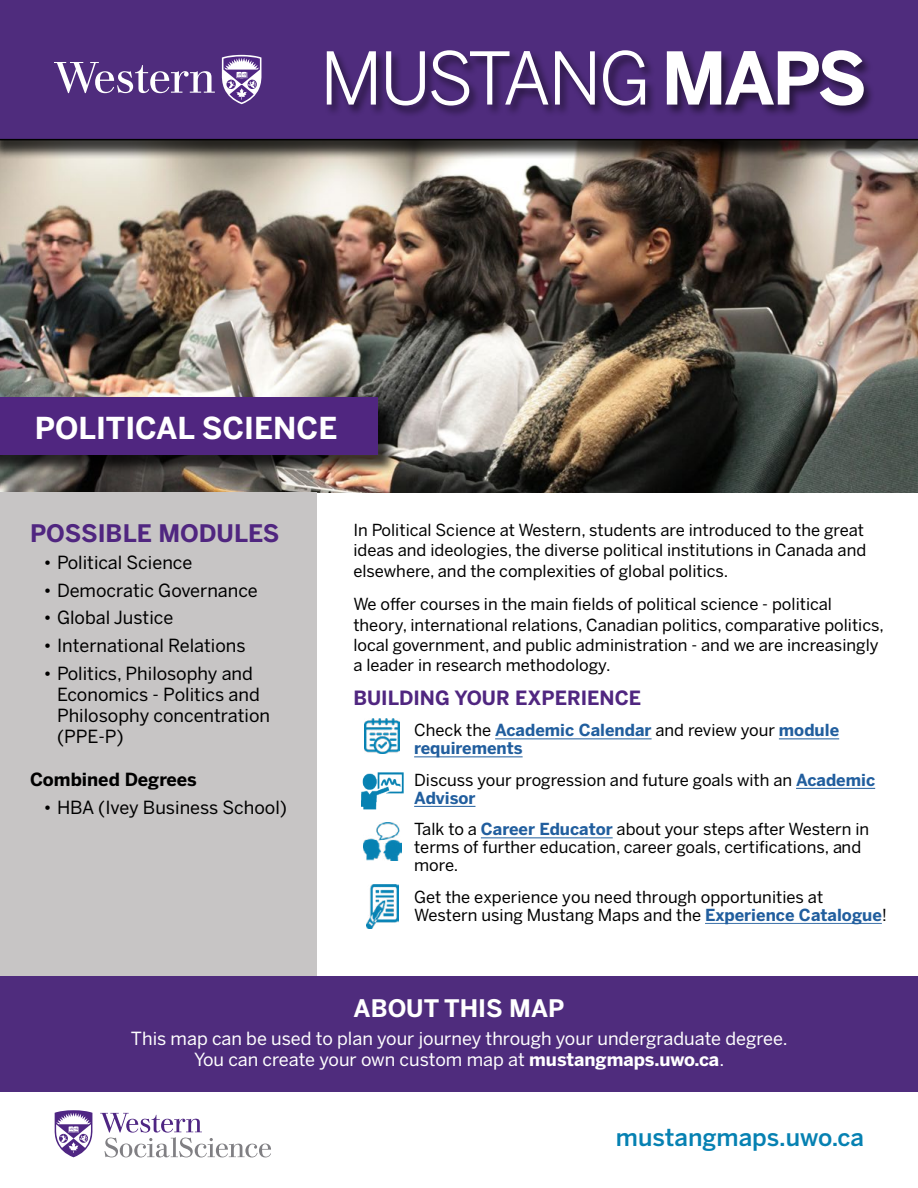
<style>
.page{position:relative;width:918px;height:1188px;background:#fff}
.page>*{position:absolute;margin:0;border:0;box-sizing:border-box;transform-origin:0 0}
.t1{font:72px "Benton Sans";letter-spacing:-.05em;color:#fff}
.t2{font:700 30px "Benton Sans";color:#fff}
.t3{font:500 24px "Benton Sans";color:#0681b2}
.t4{font:700 24px "Benton Sans";color:#502680}
.t5{font:700 24px "Benton Sans";color:#fff}
.t6{font:700 19.5px "Benton Sans";color:#502680}
.t7{font:18px/21px "Benton Sans";color:#000}
.t8{font:18px/21px "Benton Sans";color:#fff;text-align:center}
.t9{font:700 18px "Benton Sans";color:#000}
.t10{font:16.5px/20.2px "Benton Sans";color:#000}
.t11{font:700 16.5px/18px "Benton Sans";color:#215e9e}
.s1{font-weight:700}
.s2{font-weight:400;color:#000}
.s3{font-weight:700;color:#215e9e}
</style>
<div class="page">
<img style="left:0;top:159px;width:918px;height:334px">
<div style="left:0;top:400px;width:397px;height:74px;background:#000;opacity:.75"></div>
<div style="left:0;top:398px;width:378px;height:57px;background:#502680"></div>
<div style="left:0;top:0;width:918px;height:159px;background:#000;opacity:.75"></div>
<div style="left:0;top:0;width:918px;height:140px;background:#4f2c7d"></div>
<div style="left:325px;top:50px;width:551px;height:68px;background:#000;opacity:.5"></div>
<div style="left:0;top:492px;width:316px;height:489px;background:#c7c5c5"></div>
<div style="left:0;top:976px;width:918px;height:116px;background:#4f2c7d"></div>
<hr style="left:705px;top:923px;width:177px;height:1px;background:#215e9e">
<hr style="left:481px;top:837px;width:132px;height:1px;background:#215e9e">
<hr style="left:414px;top:806px;width:61px;height:1px;background:#215e9e">
<hr style="left:796px;top:788px;width:79px;height:1px;background:#215e9e">
<hr style="left:414px;top:756px;width:109px;height:1px;background:#215e9e">
<hr style="left:779px;top:738px;width:60px;height:1px;background:#215e9e">
<hr style="left:495px;top:738px;width:157px;height:1px;background:#215e9e">
<svg style="left:54px;top:62px;width:161px;height:31px"></svg>
<svg style="left:222px;top:55px;width:39px;height:49px"></svg>
<svg style="left:100px;top:1113px;width:171px;height:44px"></svg>
<svg style="left:55px;top:1110px;width:38px;height:47px"></svg>
<img style="left:364px;top:823px;width:37px;height:37px">
<img style="left:365px;top:719px;width:35px;height:35px">
<img style="left:362px;top:773px;width:41px;height:36px">
<img style="left:366px;top:885px;width:32px;height:43px">
<h1 class="t1" style="left:320px;top:36px;width:549px">MUSTANG <span class="s1">MAPS</span></h1>
<h2 class="t2" style="left:35px;top:410px;width:304px">POLITICAL SCIENCE</h2>
<h3 class="t4" style="left:30px;top:519px;width:251px">POSSIBLE MODULES</h3>
<p class="t7" style="left:44px;top:552px;width:150px">• Political Science</p>
<p class="t7" style="left:44px;top:579px;width:216px">• Democratic Governance</p>
<p class="t7" style="left:44px;top:607px;width:131px">• Global Justice</p>
<p class="t7" style="left:44px;top:635px;width:204px">• International Relations</p>
<p class="t7" style="left:57px;top:663px;width:215px;text-indent:-14px">• Politics, Philosophy and<br>Economics - Politics and<br>Philosophy concentration (PPE-P)</p>
<p class="t9" style="left:30px;top:768px;width:168px">Combined Degrees</p>
<p class="t7" style="left:44px;top:796px;width:245px">• HBA (Ivey Business School)</p>
<p class="t10" style="left:353px;top:520px;width:514px">In Political Science at Western, students are introduced to the great ideas and ideologies, the diverse political institutions in Canada and elsewhere, and the complexities of global politics.</p>
<p class="t10" style="left:353px;top:594px;width:532px">We offer courses in the main fields of political science - political theory, international relations, Canadian politics, comparative politics, local government, and public administration - and we are increasingly a leader in research methodology.</p>
<p class="t6" style="left:353px;top:686px;width:289px">BUILDING YOUR EXPERIENCE</p>
<p class="t11" style="left:414px;top:721px;width:427px"><span class="s2">Check the</span> Academic Calendar <span class="s2">and review your</span> module requirements</p>
<p class="t10" style="left:414px;top:771px;width:463px;line-height:18px">Discuss your progression and future goals with an <span class="s3">Academic<br>Advisor</span></p>
<p class="t10" style="left:414px;top:820px;width:457px;line-height:18px">Talk to a <span class="s3">Career Educator</span> about your steps after Western in terms of further education, career goals, certifications, and more.</p>
<p class="t10" style="left:414px;top:888px;width:475px;line-height:18px">Get the experience you need through opportunities at<br>Western using Mustang Maps and the <span class="s3">Experience Catalogue</span>!</p>
<h3 class="t5" style="left:354px;top:994px;width:212px">ABOUT THIS MAP</h3>
<p class="t8" style="left:131px;top:1028px;width:658px">This map can be used to plan your journey through your undergraduate degree.<br>You can create your own custom map at <span class="s1">mustangmaps.uwo.ca</span>.</p>
<h3 class="t3" style="left:616px;top:1123px;width:250px">mustangmaps.uwo.ca</h3>
</div>
